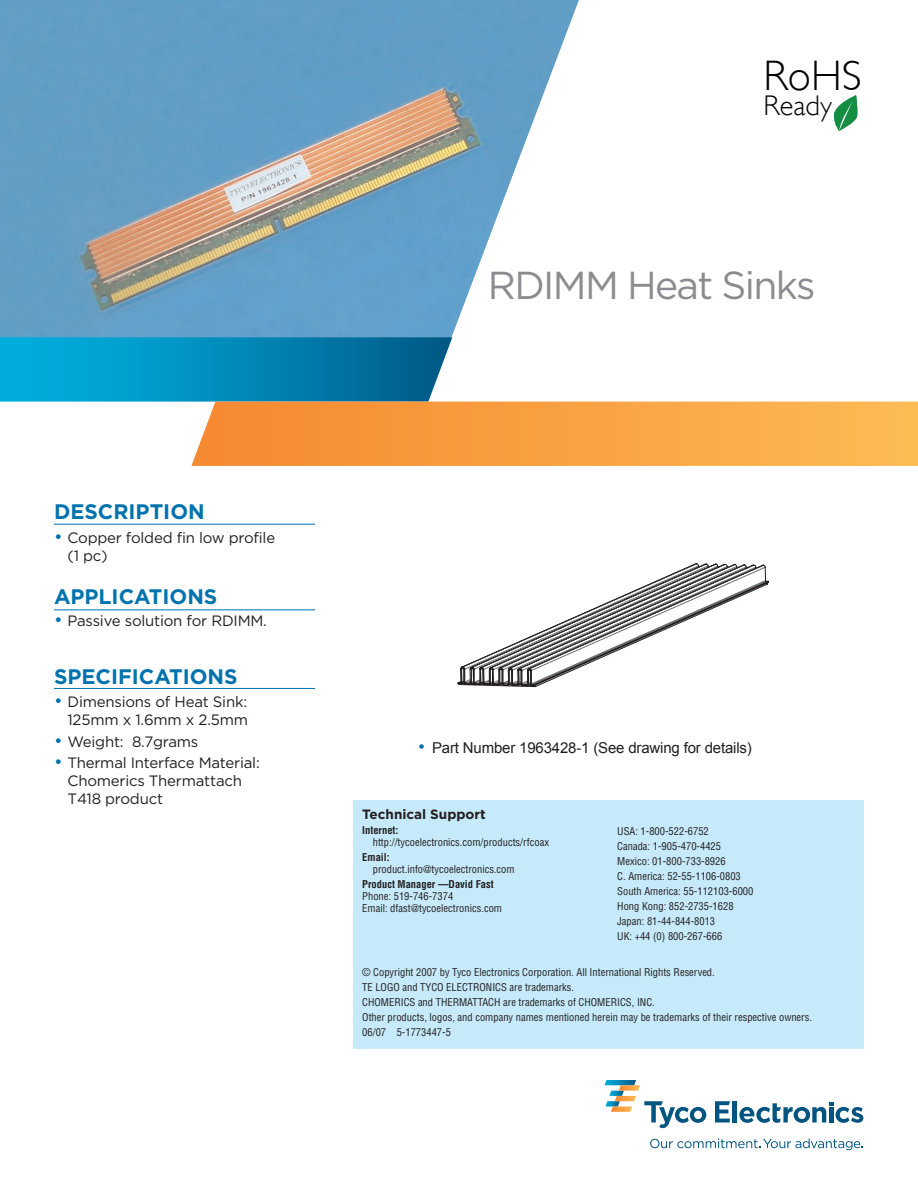
<style>
.page{position:relative;width:918px;height:1188px;background:#fff}
.page>*{position:absolute;margin:0;border:0;box-sizing:border-box;transform-origin:0 0}
.t1{font:300 42.6px "Gill Sans";color:#050504}
.t2{font:39px "Gotham";letter-spacing:-.045em;color:#8a8c8f}
.t3{font:300 28.5px "Gill Sans";color:#050504}
.t4{font:700 21px "Gotham";color:#0073ae}
.t5{font:15px/18px "Gotham";letter-spacing:-.015em;color:#231f20}
.t6{font:15px "Arial";letter-spacing:-.01em;color:#231f20}
.t7{font:700 13.5px "Gotham";color:#231f20}
.t8{font:condensed 10.5px/15px "Helvetica";color:#231f20}
.t9{font:700 condensed 10.5px "Helvetica";color:#231f20}
.s1{font-size:18px;color:#0073ae}
</style>
<div class="page">
<img style="left:0;top:0;width:579px;height:338px">
<svg style="left:715px;top:1101px;width:15px;height:21px"></svg>
<hr style="left:733px;top:1101px;width:4px;height:22px;background:#005480">
<svg style="left:739px;top:1102px;width:124px;height:21px"></svg>
<svg style="left:650px;top:1138px;width:213px;height:12px"></svg>
<svg style="left:604px;top:1080px;width:102px;height:48px"></svg>
<svg style="left:0;top:337px;width:452px;height:65px;background:#088dba"></svg>
<svg style="left:191px;top:402px;width:727px;height:64px;background:#f8a345"></svg>
<hr style="left:54px;top:524px;width:261px;height:1px;background:#0073ae">
<hr style="left:54px;top:609px;width:261px;height:1px;background:#0073ae">
<hr style="left:54px;top:688px;width:261px;height:1px;background:#0073ae">
<svg style="left:458px;top:563px;width:311px;height:124px"></svg>
<svg style="left:834px;top:95px;width:24px;height:36px"></svg>
<div style="left:353px;top:800px;width:511px;height:248px;background:#c6eafa"></div>
<h3 class="t4" style="left:54px;top:504px;width:152px">DESCRIPTION</h3>
<h3 class="t5" style="left:68px;top:529px;width:209px;text-indent:-14px"><span class="s1">•</span> Copper folded fin low profile (1 pc)</h3>
<h3 class="t4" style="left:54px;top:588px;width:165px">APPLICATIONS</h3>
<h3 class="t5" style="left:54px;top:613px;width:214px"><span class="s1">•</span> Passive solution for RDIMM.</h3>
<h3 class="t4" style="left:54px;top:668px;width:185px">SPECIFICATIONS</h3>
<h3 class="t5" style="left:54px;top:694px;width:196px;text-align:right"><span class="s1">•</span> Dimensions of Heat Sink:<br>125mm x 1.6mm x 2.5mm</h3>
<h3 class="t5" style="left:54px;top:733px;width:146px"><span class="s1">•</span> Weight: 8.7grams</h3>
<h3 class="t5" style="left:68px;top:755px;width:194px;text-indent:-14px"><span class="s1">•</span> Thermal Interface Material:<br>Chomerics Thermattach<br>T418 product</h3>
<h1 class="t1" style="left:763px;top:52px;width:100px">RoHS</h1>
<h3 class="t3" style="left:763px;top:89px;width:70px">Ready</h3>
<h2 class="t2" style="left:488px;top:271px;width:329px">RDIMM Heat Sinks</h2>
<h3 class="t6" style="left:418px;top:739px;width:335px"><span class="s1">•</span> Part Number 1963428-1 (See drawing for details)</h3>
<p class="t7" style="left:362px;top:809px;width:125px">Technical Support</p>
<p class="t9" style="left:362px;top:826px;width:38px">Internet:</p>
<p class="t8" style="left:373px;top:835px;width:178px">http://tycoelectronics.com/products/rfcoax</p>
<p class="t9" style="left:362px;top:853px;width:29px">Email:</p>
<p class="t8" style="left:373px;top:862px;width:143px">product.info@tycoelectronics.com</p>
<p class="t9" style="left:362px;top:880px;width:133px">Product Manager —David Fast</p>
<p class="t8" style="left:362px;top:891px;width:141px;line-height:12px">Phone: 519-746-7374<br>Email: dfast@tycoelectronics.com</p>
<p class="t8" style="left:617px;top:824px;width:138px">USA: 1-800-522-6752<br>Canada: 1-905-470-4425<br>Mexico: 01-800-733-8926<br>C. America: 52-55-1106-0803<br>South America: 55-112103-6000<br>Hong Kong: 852-2735-1628<br>Japan: 81-44-844-8013<br>UK: +44 (0) 800-267-666</p>
<p class="t8" style="left:362px;top:966px;width:451px">© Copyright 2007 by Tyco Electronics Corporation. All International Rights Reserved.<br>TE LOGO and TYCO ELECTRONICS are trademarks.<br>CHOMERICS and THERMATTACH are trademarks of CHOMERICS, INC.<br>Other products, logos, and company names mentioned herein may be trademarks of their respective owners.<br>06/07 5-1773447-5</p>
</div>
